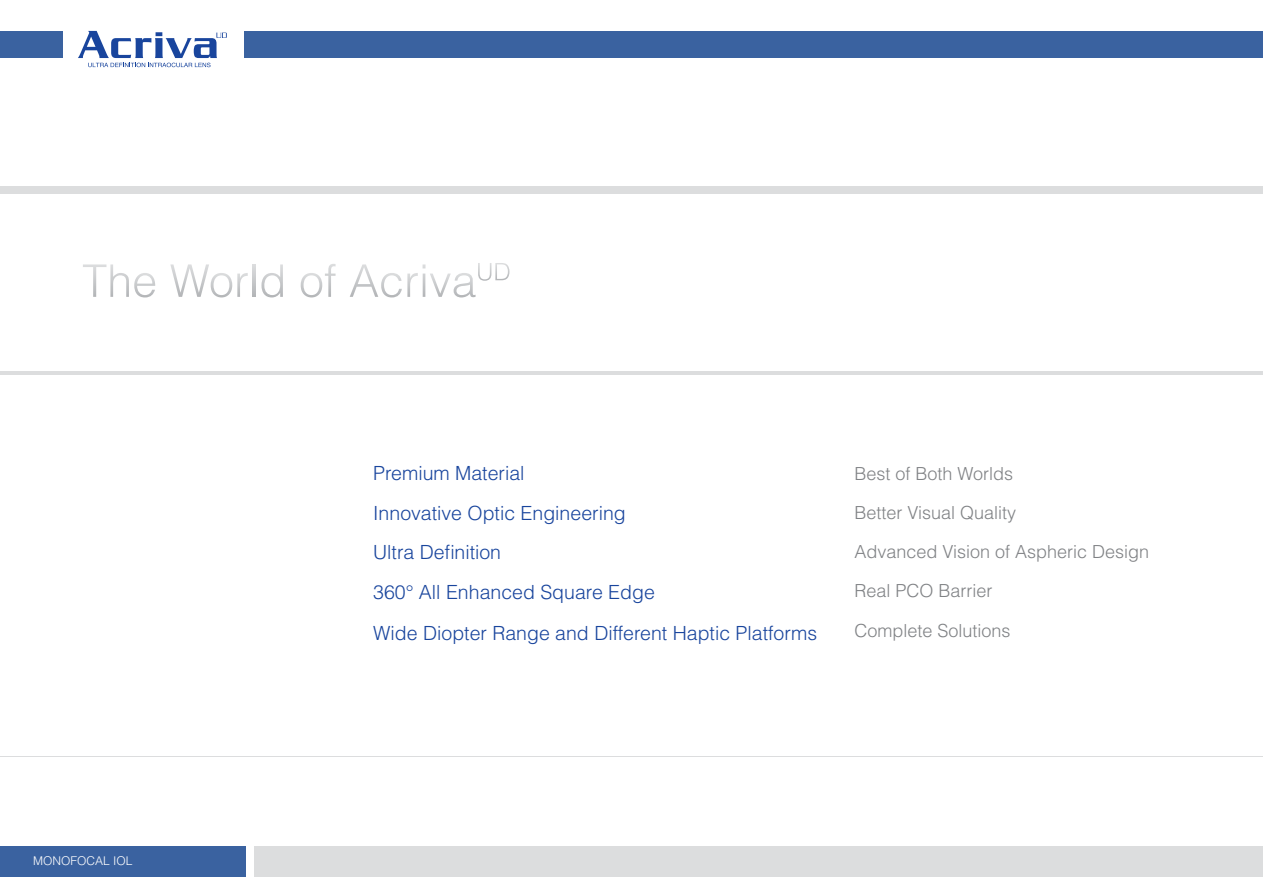
<style>
.page{position:relative;width:1263px;height:893px;background:#fff}
.page>*{position:absolute;margin:0;border:0;box-sizing:border-box;transform-origin:0 0}
.t1{font:300 19.5px "Helvetica LT Std";color:#19459d}
.t2{font:300 18px "Helvetica LT Std";color:#808285}
.t3{font:300 12px "Helvetica LT Std";color:#fff}
</style>
<div class="page">
<div style="left:0;top:846px;width:245px;height:31px;background:#3a62a0"></div>
<div style="left:254px;top:846px;width:1009px;height:31px;background:#dcddde"></div>
<div style="left:244px;top:32px;width:1019px;height:26px;background:#3a62a0"></div>
<div style="left:0;top:32px;width:62px;height:26px;background:#3a62a0"></div>
<div style="left:0;top:186px;width:1263px;height:7px;background:#dcddde"></div>
<hr style="left:0;top:371px;width:1263px;height:4px;background:#dcddde">
<hr style="left:0;top:756px;width:1263px;height:1px;background:#dcddde">
<svg style="left:83px;top:264px;width:72px;height:33px"></svg>
<svg style="left:170px;top:264px;width:78px;height:33px"></svg>
<svg style="left:253px;top:264px;width:2px;height:33px"></svg>
<svg style="left:261px;top:264px;width:22px;height:33px"></svg>
<svg style="left:301px;top:264px;width:35px;height:33px"></svg>
<svg style="left:350px;top:263px;width:159px;height:34px"></svg>
<svg style="left:78px;top:31px;width:149px;height:36px"></svg>
<p class="t3" style="left:33px;top:853px;width:101px">MONOFOCAL IOL</p>
<p class="t1" style="left:373px;top:461px;width:153px">Premium Material</p>
<p class="t2" style="left:854px;top:462px;width:160px">Best of Both Worlds</p>
<p class="t1" style="left:373px;top:501px;width:254px">Innovative Optic Engineering</p>
<p class="t2" style="left:854px;top:502px;width:163px">Better Visual Quality</p>
<p class="t1" style="left:373px;top:540px;width:129px">Ultra Definition</p>
<p class="t2" style="left:854px;top:541px;width:296px">Advanced Vision of Aspheric Design</p>
<p class="t1" style="left:373px;top:580px;width:283px">360° All Enhanced Square Edge</p>
<p class="t2" style="left:854px;top:580px;width:140px">Real PCO Barrier</p>
<p class="t1" style="left:373px;top:621px;width:445px">Wide Diopter Range and Different Haptic Platforms</p>
<p class="t2" style="left:854px;top:619px;width:158px">Complete Solutions</p>
</div>
